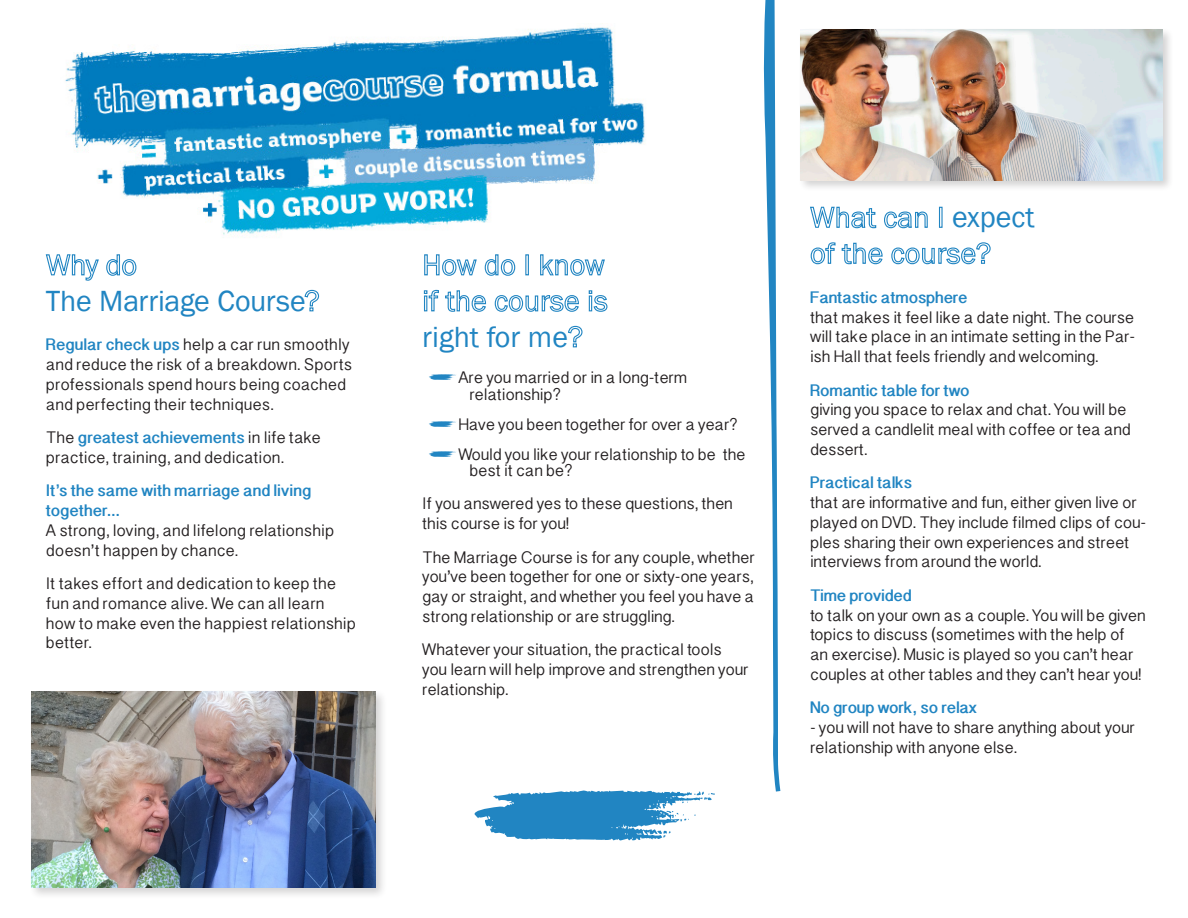
<style>
.page{position:relative;width:1188px;height:918px;background:#fff}
.page>*{position:absolute;margin:0;border:0;box-sizing:border-box;transform-origin:0 0}
.t1{font:294px "Grunge Strokes 01";color:#2185c2}
.t2{font:30px "Franklin Gothic";letter-spacing:-.005em;color:#2185c2}
.t3{font:16.5px/19.8px "Devanagari Sangam MN";color:#231f20}
.t4{font:700 16.5px/19.8px "Devanagari Sangam MN";color:#2185c2}
.s1{font-weight:700;color:#2185c2}
</style>
<div class="page">
<img style="left:65px;top:27px;width:580px;height:211px">
<svg style="left:424px;top:254px;width:53px;height:22px"></svg>
<svg style="left:484px;top:254px;width:32px;height:22px"></svg>
<div style="left:525px;top:254px;width:4px;height:21px;border:1px solid #2185c2"></div>
<svg style="left:540px;top:254px;width:65px;height:22px"></svg>
<svg style="left:424px;top:289px;width:63px;height:23px"></svg>
<svg style="left:494px;top:295px;width:85px;height:17px"></svg>
<svg style="left:589px;top:290px;width:19px;height:22px"></svg>
<svg style="left:568px;top:325px;width:15px;height:23px"></svg>
<svg style="left:810px;top:206px;width:67px;height:23px"></svg>
<svg style="left:884px;top:211px;width:44px;height:18px"></svg>
<div style="left:939px;top:207px;width:4px;height:21px;border:1px solid #2185c2"></div>
<svg style="left:810px;top:242px;width:73px;height:23px"></svg>
<svg style="left:891px;top:242px;width:100px;height:23px"></svg>
<div style="left:798px;top:27px;width:376px;height:165px;background:#231f20;opacity:.2"></div>
<img style="left:800px;top:30px;width:362px;height:150px">
<svg style="left:45px;top:254px;width:54px;height:27px"></svg>
<svg style="left:106px;top:254px;width:31px;height:22px"></svg>
<svg style="left:304px;top:289px;width:16px;height:23px"></svg>
<svg style="left:765px;top:0;width:16px;height:792px"></svg>
<div style="left:29px;top:689px;width:358px;height:211px;background:#231f20;opacity:.2"></div>
<img style="left:32px;top:692px;width:343px;height:195px">
<p class="t2" style="left:46px;top:282px;width:261px">The Marriage Course</p>
<p class="t3" style="left:46px;top:335px;width:308px"><span class="s1">Regular check ups</span> help a car run smoothly and reduce the risk of a breakdown. Sports professionals spend hours being coached and perfecting their techniques.</p>
<p class="t3" style="left:46px;top:428px;width:276px">The <span class="s1">greatest achievements</span> in life take practice, training, and dedication.</p>
<p class="t4" style="left:46px;top:481px;width:267px">It’s the same with marriage and living together...</p>
<p class="t3" style="left:46px;top:520px;width:290px">A strong, loving, and lifelong relationship doesn’t happen by chance.</p>
<p class="t3" style="left:46px;top:573px;width:312px">It takes effort and dedication to keep the fun and romance alive. We can all learn how to make even the happiest relationship better.</p>
<p class="t2" style="left:422px;top:318px;width:147px">right for me</p>
<p class="t3" style="left:469px;top:369px;width:219px;line-height:16.5px;text-indent:-40px"><sup>Z</sup>Are you married or in a long-term relationship?</p>
<p class="t3" style="left:429px;top:414px;width:310px"><sup>Z</sup>Have you been together for over a year?</p>
<p class="t3" style="left:469px;top:446px;width:277px;line-height:16.5px;text-indent:-40px"><sup>Z</sup>Would you like your relationship to be the best it can be?</p>
<p class="t3" style="left:422px;top:494px;width:312px">If you answered yes to these questions, then this course is for you!</p>
<p class="t3" style="left:422px;top:547px;width:334px;text-align:justify">The Marriage Course is for any couple, whether you’ve been together for one or sixty-one years, gay or straight, and whether you feel you have a strong relationship or are struggling.</p>
<p class="t3" style="left:422px;top:640px;width:328px">Whatever your situation, the practical tools you learn will help improve and strengthen your relationship.</p>
<p class="t1" style="left:390px;top:568px;width:344px">fZ</p>
<p class="t2" style="left:952px;top:199px;width:84px">expect</p>
<p class="t4" style="left:810px;top:287px;width:159px">Fantastic atmosphere</p>
<p class="t3" style="left:810px;top:307px;width:326px;text-align:justify">that makes it feel like a date night. The course will take place in an intimate setting in the Par&shy;ish Hall that feels friendly and welcoming.</p>
<p class="t4" style="left:810px;top:380px;width:161px">Romantic table for two</p>
<p class="t3" style="left:810px;top:400px;width:322px">giving you space to relax and chat. You will be served a candlelit meal with coffee or tea and dessert.</p>
<p class="t4" style="left:810px;top:473px;width:103px">Practical talks</p>
<p class="t3" style="left:810px;top:492px;width:337px">that are informative and fun, either given live or played on DVD. They include filmed clips of cou&shy;ples sharing their own experiences and street interviews from around the world.</p>
<p class="t4" style="left:810px;top:585px;width:103px">Time provided</p>
<p class="t3" style="left:810px;top:605px;width:337px">to talk on your own as a couple. You will be given topics to discuss (sometimes with the help of an exercise). Music is played so you can’t hear couples at other tables and they can’t hear you!</p>
<p class="t4" style="left:810px;top:698px;width:168px">No group work, so relax</p>
<p class="t3" style="left:810px;top:717px;width:326px">- you will not have to share anything about your relationship with anyone else.</p>
</div>
